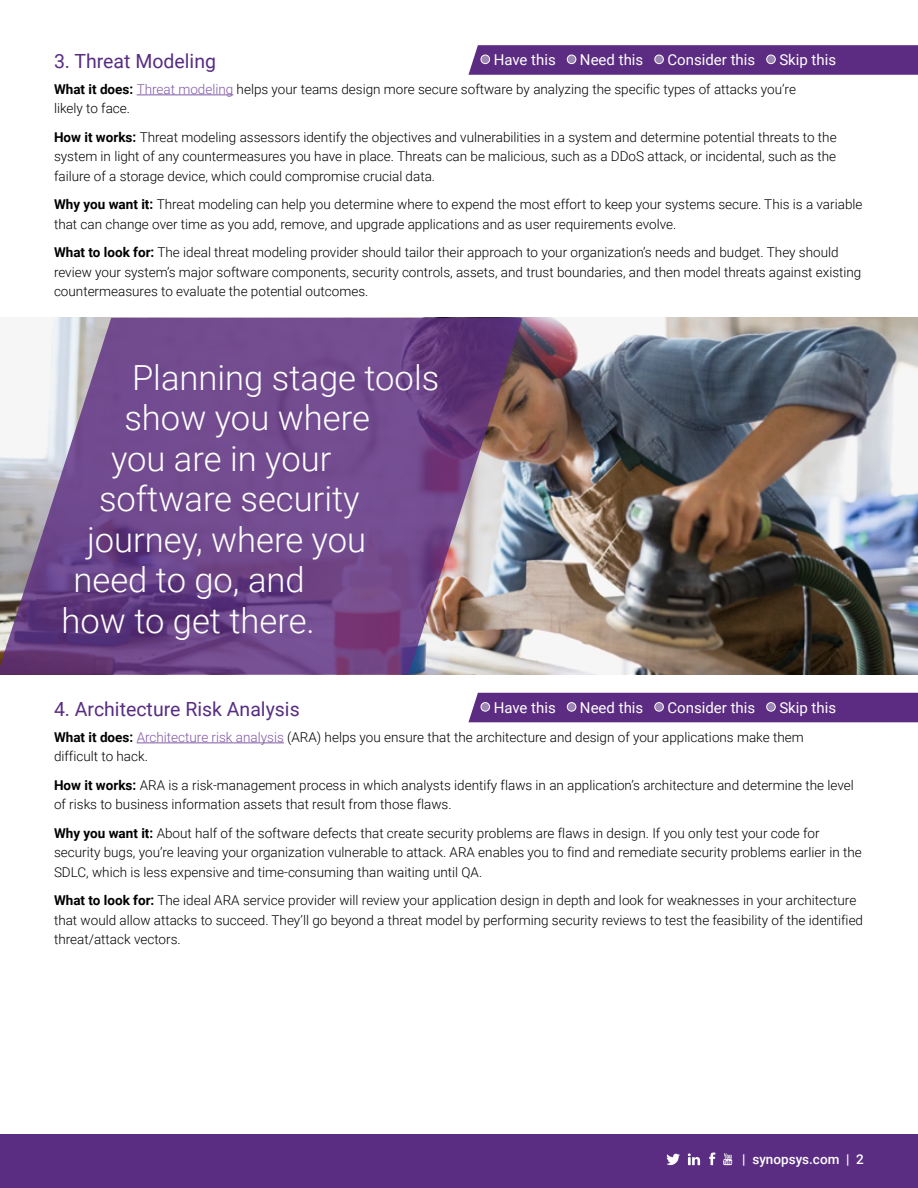
<style>
.page{position:relative;width:918px;height:1188px;background:#fff}
.page>*{position:absolute;margin:0;border:0;box-sizing:border-box;transform-origin:0 0}
.t1{font:300 34.65px "Roboto";color:#fff}
.t2{font:19.5px "Roboto";color:#572c82}
.t3{font:15px "Roboto";color:#fff}
.t4{font:300 13.5px/19.5px "Roboto";color:#000}
.t5{font:500 13.5px "Roboto";color:#fff}
.s1{font-weight:700}
.s2{color:#7f58a5}
</style>
<div class="page">
<div style="left:0;top:1134px;width:918px;height:54px;background:#5a2d83"></div>
<svg style="left:667px;top:1153px;width:13px;height:12px"></svg>
<svg style="left:709px;top:1152px;width:7px;height:13px"></svg>
<svg style="left:723px;top:1153px;width:9px;height:12px"></svg>
<svg style="left:688px;top:1153px;width:12px;height:12px"></svg>
<hr style="left:137px;top:95px;width:96px;height:1px;background:#7f58a5">
<hr style="left:137px;top:743px;width:147px;height:1px;background:#7f58a5">
<svg style="left:468px;top:45px;width:450px;height:30px;background:#603185"></svg>
<div style="left:481px;top:55px;width:9px;height:9px;background:#9c84b3;border-radius:50%"></div>
<div style="left:481px;top:55px;width:9px;height:9px;border:1px solid #fff;border-radius:50%"></div>
<div style="left:567px;top:55px;width:9px;height:9px;background:#9c84b3;border-radius:50%"></div>
<div style="left:567px;top:55px;width:9px;height:9px;border:1px solid #fff;border-radius:50%"></div>
<div style="left:655px;top:55px;width:8px;height:9px;background:#9c84b3;border-radius:50%"></div>
<div style="left:654px;top:55px;width:10px;height:9px;border:1px solid #fff;border-radius:50%"></div>
<div style="left:767px;top:55px;width:8px;height:9px;background:#9c84b3;border-radius:50%"></div>
<div style="left:766px;top:55px;width:10px;height:9px;border:1px solid #fff;border-radius:50%"></div>
<div style="left:468px;top:693px;width:450px;height:29px;background:#5c2c82"></div>
<div style="left:481px;top:703px;width:9px;height:8px;background:#9c84b3;border-radius:50%"></div>
<div style="left:481px;top:702px;width:9px;height:10px;border:1px solid #fff;border-radius:50%"></div>
<div style="left:567px;top:703px;width:9px;height:8px;background:#9c84b3;border-radius:50%"></div>
<div style="left:567px;top:702px;width:9px;height:10px;border:1px solid #fff;border-radius:50%"></div>
<div style="left:655px;top:703px;width:8px;height:8px;background:#9c84b3;border-radius:50%"></div>
<div style="left:654px;top:702px;width:10px;height:10px;border:1px solid #fff;border-radius:50%"></div>
<div style="left:767px;top:703px;width:8px;height:8px;background:#9c84b3;border-radius:50%"></div>
<div style="left:766px;top:702px;width:10px;height:10px;border:1px solid #fff;border-radius:50%"></div>
<img style="left:522px;top:318px;width:396px;height:357px">
<svg style="left:0;top:318px;width:522px;height:357px;background:#7f5e93"></svg>
<h2 class="t2" style="left:54px;top:48px;width:164px">3. Threat Modeling</h2>
<p class="t4" style="left:54px;top:79px;width:743px"><span class="s1">What it does:</span> <span class="s2">Threat modeling</span> helps your teams design more secure software by analyzing the specific types of attacks you’re likely to face.</p>
<p class="t4" style="left:54px;top:127px;width:784px;text-align:justify"><span class="s1">How it works:</span> Threat modeling assessors identify the objectives and vulnerabilities in a system and determine potential threats to the system in light of any countermeasures you have in place. Threats can be malicious, such as a DDoS attack, or incidental, such as the failure of a storage device, which could compromise crucial data.</p>
<p class="t4" style="left:54px;top:194px;width:810px"><span class="s1">Why you want it:</span> Threat modeling can help you determine where to expend the most effort to keep your systems secure. This is a variable that can change over time as you add, remove, and upgrade applications and as user requirements evolve.</p>
<p class="t4" style="left:54px;top:242px;width:809px"><span class="s1">What to look for:</span> The ideal threat modeling provider should tailor their approach to your organization’s needs and budget. They should review your system’s major software components, security controls, assets, and trust boundaries, and then model threats against existing countermeasures to evaluate the potential outcomes.</p>
<p class="t3" style="left:494px;top:50px;width:64px">Have this</p>
<p class="t3" style="left:580px;top:50px;width:65px">Need this</p>
<p class="t3" style="left:667px;top:50px;width:89px">Consider this</p>
<p class="t3" style="left:779px;top:50px;width:58px">Skip this</p>
<h1 class="t1" style="left:132px;top:353px;width:309px">Planning stage tools</h1>
<h1 class="t1" style="left:124px;top:394px;width:247px">show you where</h1>
<h1 class="t1" style="left:111px;top:434px;width:222px">you are in your</h1>
<h1 class="t1" style="left:99px;top:475px;width:262px">software security</h1>
<h1 class="t1" style="left:87px;top:515px;width:281px">journey, where you</h1>
<h1 class="t1" style="left:74px;top:556px;width:233px">need to go, and</h1>
<h1 class="t1" style="left:62px;top:596px;width:255px">how to get there.</h1>
<h2 class="t2" style="left:54px;top:696px;width:247px">4. Architecture Risk Analysis</h2>
<p class="t4" style="left:54px;top:727px;width:751px"><span class="s1">What it does:</span> <span class="s2">Architecture risk analysis</span> (ARA) helps you ensure that the architecture and design of your applications make them difficult to hack.</p>
<p class="t4" style="left:54px;top:775px;width:801px"><span class="s1">How it works:</span> ARA is a risk-management process in which analysts identify flaws in an application’s architecture and determine the level of risks to business information assets that result from those flaws.</p>
<p class="t4" style="left:54px;top:823px;width:809px"><span class="s1">Why you want it:</span> About half of the software defects that create security problems are flaws in design. If you only test your code for security bugs, you’re leaving your organization vulnerable to attack. ARA enables you to find and remediate security problems earlier in the<br>SDLC, which is less expensive and time-consuming than waiting until QA.</p>
<p class="t4" style="left:54px;top:890px;width:811px"><span class="s1">What to look for:</span> The ideal ARA service provider will review your application design in depth and look for weaknesses in your architecture that would allow attacks to succeed. They’ll go beyond a threat model by performing security reviews to test the feasibility of the identified threat/attack vectors.</p>
<p class="t3" style="left:494px;top:697px;width:64px">Have this</p>
<p class="t3" style="left:580px;top:697px;width:65px">Need this</p>
<p class="t3" style="left:667px;top:697px;width:89px">Consider this</p>
<p class="t3" style="left:779px;top:697px;width:58px">Skip this</p>
<p class="t5" style="left:742px;top:1149px;width:123px">| synopsys.com | 2</p>
</div>
